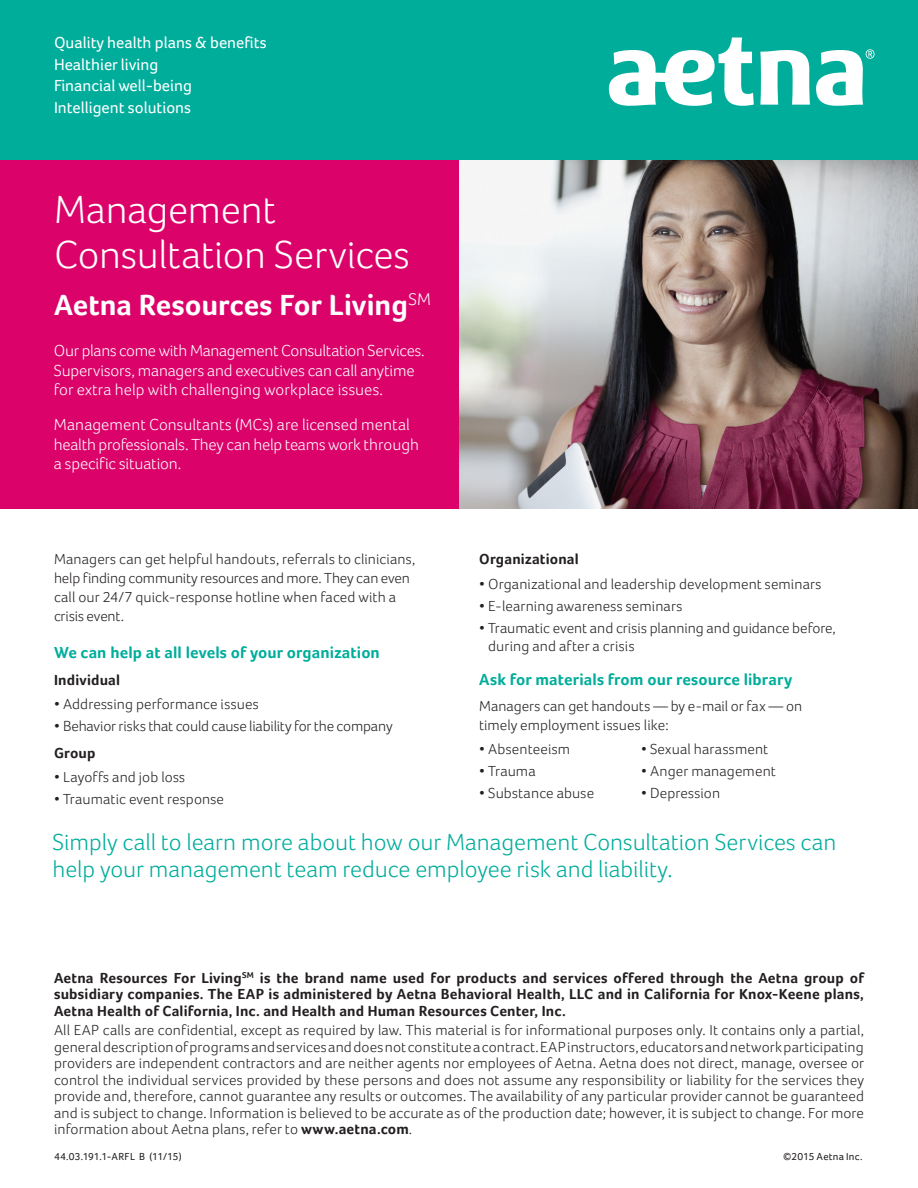
<style>
.page{position:relative;width:918px;height:1188px;background:#fff}
.page>*{position:absolute;margin:0;border:0;box-sizing:border-box;transform-origin:0 0}
.Headline_Light{font:300 40.5px/45px "Foco";letter-spacing:-.005em;color:#fff}
.Product_Name_or_Prog{font:700 30px "Foco";color:#fff}
.Callout{font:300 24px/27px "Foco";letter-spacing:-.005em;color:#00ad9b}
.Color_Header{font:300 16.5px/19.5px "Foco";letter-spacing:-.005em;color:#fff}
.Organizing_Principle{font:16.5px "Foco";color:#fff}
.Color_Header-2{font:700 16.5px "Foco";letter-spacing:.005em;color:#00ad9b}
.C3-Disclaimer_8_9{font:300 15px/16.5px "Foco";letter-spacing:.01em;color:#231f20}
.Disclaimer{font:700 15px/16.5px "Foco";letter-spacing:.01em;color:#231f20;text-align:justify}
.Body{font:300 15px/18.8px "Foco";letter-spacing:.005em;color:#231f20}
.C3-Disclaimer_8_9-2{font:300 15px "Foco";letter-spacing:-.01em;color:#231f20}
.Subhead{font:700 15px "Foco";letter-spacing:.01em;color:#231f20}
._12a-_Aetna_is_the_b{font:10.5px "Foco";letter-spacing:.02em;color:#231f20}
.s1{font-weight:700}
</style>
<div class="page">
<img style="left:459px;top:160px;width:459px;height:348px">
<div style="left:0;top:124px;width:459px;height:384px;background:#db036a"></div>
<div style="left:0;top:0;width:918px;height:160px;background:#00ad9b"></div>
<svg style="left:609px;top:38px;width:265px;height:68px"></svg>
<p class="Organizing_Principle" style="left:54px;top:33px;width:214px">Quality health plans &amp; benefits</p>
<p class="Organizing_Principle" style="left:54px;top:54px;width:106px">Healthier living</p>
<p class="Organizing_Principle" style="left:54px;top:76px;width:139px">Financial well-being</p>
<p class="Organizing_Principle" style="left:54px;top:98px;width:139px">Intelligent solutions</p>
<p class="Headline_Light" style="left:54px;top:187px;width:358px">Management<br>Consultation Services</p>
<p class="Product_Name_or_Prog" style="left:54px;top:287px;width:378px">Aetna Resources For Living<sup>SM</sup></p>
<p class="Color_Header" style="left:54px;top:341px;width:372px">Our plans come with Management Consultation Services.<br>Supervisors, managers and executives can call anytime for extra help with challenging workplace issues.</p>
<p class="Color_Header" style="left:54px;top:415px;width:367px">Management Consultants (MCs) are licensed mental health professionals. They can help teams work through a specific situation.</p>
<p class="Body" style="left:54px;top:550px;width:363px">Managers can get helpful handouts, referrals to clinicians, help finding community resources and more. They can even call our 24/7 quick-response hotline when faced with a crisis event.</p>
<p class="Color_Header-2" style="left:54px;top:643px;width:327px">We can help at all levels of your organization</p>
<p class="Subhead" style="left:54px;top:671px;width:68px">Individual</p>
<p class="C3-Disclaimer_8_9" style="left:54px;top:696px;width:206px">• Addressing performance issues</p>
<p class="C3-Disclaimer_8_9-2" style="left:54px;top:717px;width:340px">• Behavior risks that could cause liability for the company</p>
<p class="Subhead" style="left:54px;top:744px;width:43px">Group</p>
<p class="C3-Disclaimer_8_9" style="left:54px;top:769px;width:133px">• Layoffs and job loss</p>
<p class="C3-Disclaimer_8_9" style="left:54px;top:791px;width:172px">• Traumatic event response</p>
<p class="Subhead" style="left:479px;top:550px;width:101px">Organizational</p>
<p class="C3-Disclaimer_8_9" style="left:479px;top:575px;width:344px">• Organizational and leadership development seminars</p>
<p class="C3-Disclaimer_8_9" style="left:479px;top:597px;width:205px">• E-learning awareness seminars</p>
<p class="C3-Disclaimer_8_9" style="left:488px;top:618px;width:349px;line-height:18.8px;text-indent:-9px">• Traumatic event and crisis planning and guidance before, during and after a crisis</p>
<p class="Color_Header-2" style="left:479px;top:669px;width:315px">Ask for materials from our resource library</p>
<p class="Body" style="left:479px;top:697px;width:324px">Managers can get handouts — by e-mail or fax — on timely employment issues like:</p>
<p class="C3-Disclaimer_8_9" style="left:479px;top:741px;width:93px">• Absenteeism</p>
<p class="C3-Disclaimer_8_9" style="left:641px;top:741px;width:129px">• Sexual harassment</p>
<p class="C3-Disclaimer_8_9" style="left:479px;top:763px;width:58px">• Trauma</p>
<p class="C3-Disclaimer_8_9" style="left:641px;top:763px;width:136px">• Anger management</p>
<p class="C3-Disclaimer_8_9" style="left:479px;top:785px;width:116px">• Substance abuse</p>
<p class="C3-Disclaimer_8_9" style="left:641px;top:785px;width:80px">• Depression</p>
<p class="Callout" style="left:52px;top:828px;width:786px">Simply call to learn more about how our Management Consultation Services can help your management team reduce employee risk and liability.</p>
<p class="Disclaimer" style="left:54px;top:969px;width:811px">Aetna Resources For Living<sup>SM</sup> is the brand name used for products and services offered through the Aetna group of subsidiary companies. The EAP is administered by Aetna Behavioral Health, LLC and in California for Knox-Keene plans, Aetna Health of California, Inc. and Health and Human Resources Center, Inc.</p>
<p class="C3-Disclaimer_8_9" style="left:54px;top:1022px;width:812px;text-align:justify">All EAP calls are confidential, except as required by law. This material is for informational purposes only. It contains only a partial, general description of programs and services and does not constitute a contract. EAP instructors, educators and network participating providers are independent contractors and are neither agents nor employees of Aetna. Aetna does not direct, manage, oversee or control the individual services provided by these persons and does not assume any responsibility or liability for the services they provide and, therefore, cannot guarantee any results or outcomes. The availability of any particular provider cannot be guaranteed and is subject to change. Information is believed to be accurate as of the production date; however, it is subject to change. For more information about Aetna plans, refer to <span class="s1">www.aetna.com</span>.</p>
<p class="_12a-_Aetna_is_the_b" style="left:54px;top:1151px;width:129px">44.03.191.1-ARFL B (11/15)</p>
<p class="_12a-_Aetna_is_the_b" style="left:783px;top:1151px;width:81px">©2015 Aetna Inc.</p>
</div>
